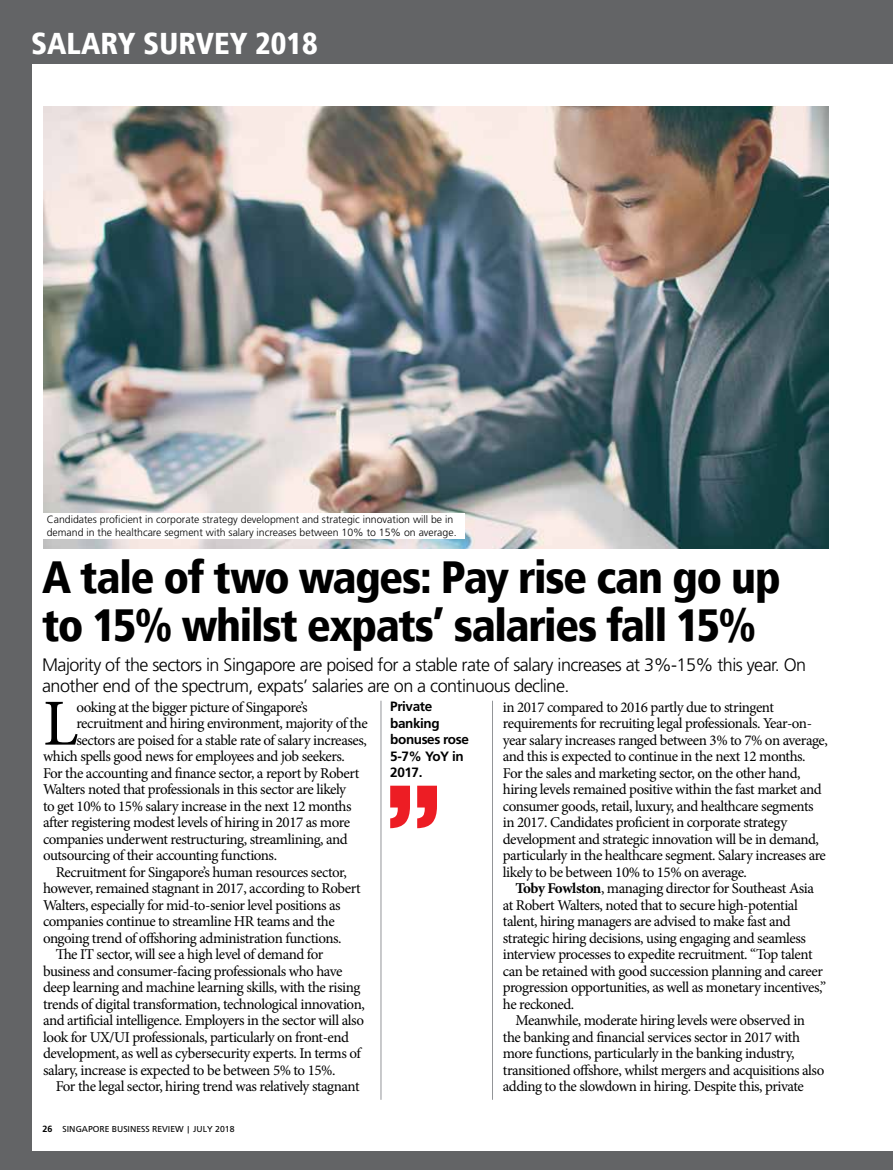
<style>
.page{position:relative;width:893px;height:1170px;background:#fff}
.page>*{position:absolute;margin:0;border:0;box-sizing:border-box;transform-origin:0 0}
.t1{font:65.7px "Minion Pro";color:#000}
.t2{font:900 condensed 45px/48px "Frutiger";letter-spacing:-.035em;color:#000}
.t3{font:900 condensed 30px "Frutiger";color:#fff}
.t4{font:300 18px/21px "Frutiger";letter-spacing:-.03em;color:#000}
.t5{font:15px/16.5px "Minion Pro";letter-spacing:-.03em;color:#000}
.t6{font:700 13.5px/16.5px "Frutiger";letter-spacing:-.03em;color:#000}
.t7{font:300 10.5px/13.5px "Frutiger";color:#000}
.t8{font:9px "Frutiger";color:#000}
.s1{font-weight:700}
</style>
<div class="page">
<div style="left:0;top:0;width:31px;height:1166px;background:#636466"></div>
<div style="left:0;top:1150px;width:893px;height:19px;background:#636466"></div>
<div style="left:0;top:0;width:893px;height:63px;background:#636466"></div>
<hr style="left:492px;top:700px;width:1px;height:399px;background:#939598">
<hr style="left:381px;top:700px;width:1px;height:399px;background:#939598">
<svg style="left:390px;top:785px;width:47px;height:43px"></svg>
<img style="left:43px;top:106px;width:785px;height:442px">
<div style="left:43px;top:512px;width:422px;height:26px;background:#fff"></div>
<h3 class="t3" style="left:31px;top:26px;width:288px">salary survey 2018</h3>
<p class="t7" style="left:47px;top:512px;width:411px">Candidates proficient in corporate strategy development and strategic innovation will be in demand in the healthcare segment with salary increases between 10% to 15% on average.</p>
<h2 class="t2" style="left:42px;top:553px;width:740px">A tale of two wages: Pay rise can go up to 15% whilst expats’ salaries fall 15%</h2>
<p class="t4" style="left:42px;top:654px;width:766px">Majority of the sectors in Singapore are poised for a stable rate of salary increases at 3%-15% this year. On another end of the spectrum, expats’ salaries are on a continuous decline.</p>
<p class="t6" style="left:390px;top:698px;width:80px">Private banking bonuses rose<br>5-7% YoY in<br>2017.</p>
<p class="t5" style="left:503px;top:698px;width:326px">in 2017 compared to 2016 partly due to stringent requirements for recruiting legal professionals. Year-on&shy;year salary increases ranged between 3% to 7% on average, and this is expected to continue in the next 12 months.<br>For the sales and marketing sector, on the other hand, hiring levels remained positive within the fast market and consumer goods, retail, luxury, and healthcare segments in 2017. Candidates proficient in corporate strategy development and strategic innovation will be in demand, particularly in the healthcare segment. Salary increases are likely to be between 10% to 15% on average.</p>
<p class="t5" style="left:503px;top:880px;width:325px;text-indent:13px"><span class="s1">Toby Fowlston</span>, managing director for Southeast Asia at Robert Walters, noted that to secure high-potential talent, hiring managers are advised to make fast and strategic hiring decisions, using engaging and seamless interview processes to expedite recruitment. “Top talent can be retained with good succession planning and career progression opportunities, as well as monetary incentives,” he reckoned.</p>
<p class="t5" style="left:503px;top:1012px;width:323px;text-indent:13px">Meanwhile, moderate hiring levels were observed in the banking and financial services sector in 2017 with more functions, particularly in the banking industry, transitioned offshore, whilst mergers and acquisitions also adding to the slowdown in hiring. Despite this, private</p>
<h1 class="t1" style="left:43px;top:679px;width:37px">L</h1>
<p class="t5" style="left:76px;top:698px;width:233px">ooking at the bigger picture of Singapore’s</p>
<p class="t5" style="left:76px;top:715px;width:293px">recruitment and hiring environment, majority of the</p>
<p class="t5" style="left:76px;top:731px;width:292px">sectors are poised for a stable rate of salary increases,</p>
<p class="t5" style="left:43px;top:748px;width:304px">which spells good news for employees and job seekers.</p>
<p class="t5" style="left:43px;top:764px;width:318px">For the accounting and finance sector, a report by Robert</p>
<p class="t5" style="left:43px;top:781px;width:305px">Walters noted that professionals in this sector are likely</p>
<p class="t5" style="left:43px;top:797px;width:310px">to get 10% to 15% salary increase in the next 12 months</p>
<p class="t5" style="left:43px;top:814px;width:309px">after registering modest levels of hiring in 2017 as more</p>
<p class="t5" style="left:43px;top:830px;width:306px">companies underwent restructuring, streamlining, and</p>
<p class="t5" style="left:43px;top:847px;width:236px">outsourcing of their accounting functions.</p>
<p class="t5" style="left:56px;top:863px;width:293px">Recruitment for Singapore’s human resources sector,</p>
<p class="t5" style="left:43px;top:880px;width:319px">however, remained stagnant in 2017, according to Robert</p>
<p class="t5" style="left:43px;top:896px;width:299px">Walters, especially for mid-to-senior level positions as</p>
<p class="t5" style="left:43px;top:913px;width:293px">companies continue to streamline HR teams and the</p>
<p class="t5" style="left:43px;top:929px;width:300px">ongoing trend of offshoring administration functions.</p>
<p class="t5" style="left:56px;top:946px;width:269px">The IT sector, will see a high level of demand for</p>
<p class="t5" style="left:43px;top:962px;width:301px">business and consumer-facing professionals who have</p>
<p class="t5" style="left:43px;top:979px;width:319px">deep learning and machine learning skills, with the rising</p>
<p class="t5" style="left:43px;top:995px;width:323px">trends of digital transformation, technological innovation,</p>
<p class="t5" style="left:43px;top:1012px;width:322px">and artificial intelligence. Employers in the sector will also</p>
<p class="t5" style="left:43px;top:1028px;width:308px">look for UX/UI professionals, particularly on front-end</p>
<p class="t5" style="left:43px;top:1045px;width:319px">development, as well as cybersecurity experts. In terms of</p>
<p class="t5" style="left:43px;top:1061px;width:294px">salary, increase is expected to be between 5% to 15%.</p>
<p class="t5" style="left:56px;top:1078px;width:305px">For the legal sector, hiring trend was relatively stagnant</p>
<p class="t8" style="left:43px;top:1123px;width:194px"><span class="s1">26</span> SINGAPORE BUSINESS REVIEW | JULY 2018</p>
</div>
